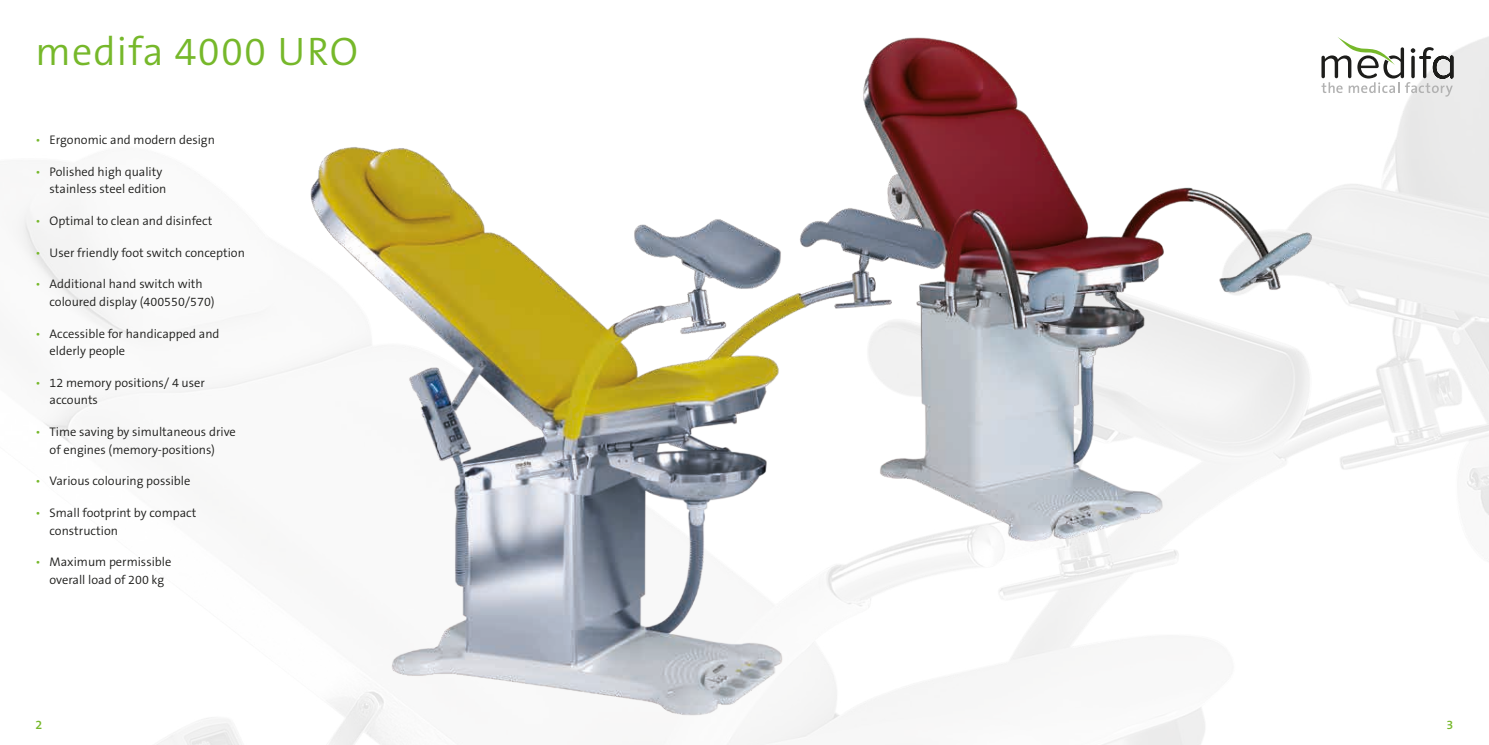
<style>
.page{position:relative;width:1489px;height:745px;background:#fff}
.page>*{position:absolute;margin:0;border:0;box-sizing:border-box;transform-origin:0 0}
.t1{font:300 40px "The Sans B W4";letter-spacing:.03em;color:#76b82a}
.t2{font:300 12.5px/17.5px "The Sans B W4";color:#1d1d1b}
.t3{font:600 12.5px "The Sans B W6";color:#76b82a}
.s1{color:#76b82a}
</style>
<div class="page">
<img style="left:18px;top:37px;width:1470px;height:707px">
<img style="left:301px;top:37px;width:1025px;height:686px">
<svg style="left:1321px;top:37px;width:132px;height:60px"></svg>
<h1 class="t1" style="left:35px;top:26px;width:324px">medifa 4000 URO</h1>
<p class="t2" style="left:35px;top:131px;width:181px"><span class="s1">•</span> Ergonomic and modern design</p>
<p class="t2" style="left:50px;top:163px;width:118px;text-indent:-14px"><span class="s1">•</span> Polished high quality stainless steel edition</p>
<p class="t2" style="left:35px;top:212px;width:178px"><span class="s1">•</span> Optimal to clean and disinfect</p>
<p class="t2" style="left:35px;top:244px;width:211px"><span class="s1">•</span> User friendly foot switch conception</p>
<p class="t2" style="left:50px;top:275px;width:166px;text-indent:-14px"><span class="s1">•</span> Additional hand switch with coloured display (400550/570)</p>
<p class="t2" style="left:50px;top:324px;width:171px;text-indent:-14px"><span class="s1">•</span> Accessible for handicapped and elderly people</p>
<p class="t2" style="left:50px;top:374px;width:157px;text-indent:-14px"><span class="s1">•</span> 12 memory positions/ 4 user accounts</p>
<p class="t2" style="left:35px;top:423px;width:202px;text-align:center"><span class="s1">•</span> Time saving by simultaneous drive of engines (memory-positions)</p>
<p class="t2" style="left:35px;top:472px;width:156px"><span class="s1">•</span> Various colouring possible</p>
<p class="t2" style="left:50px;top:504px;width:148px;text-indent:-14px"><span class="s1">•</span> Small footprint by compact construction</p>
<p class="t2" style="left:35px;top:553px;width:137px;text-align:center"><span class="s1">•</span> Maximum permissible overall load of 200 kg</p>
<p class="t3" style="left:35px;top:716px;width:8px">2</p>
<p class="t3" style="left:1446px;top:716px;width:8px">3</p>
</div>
